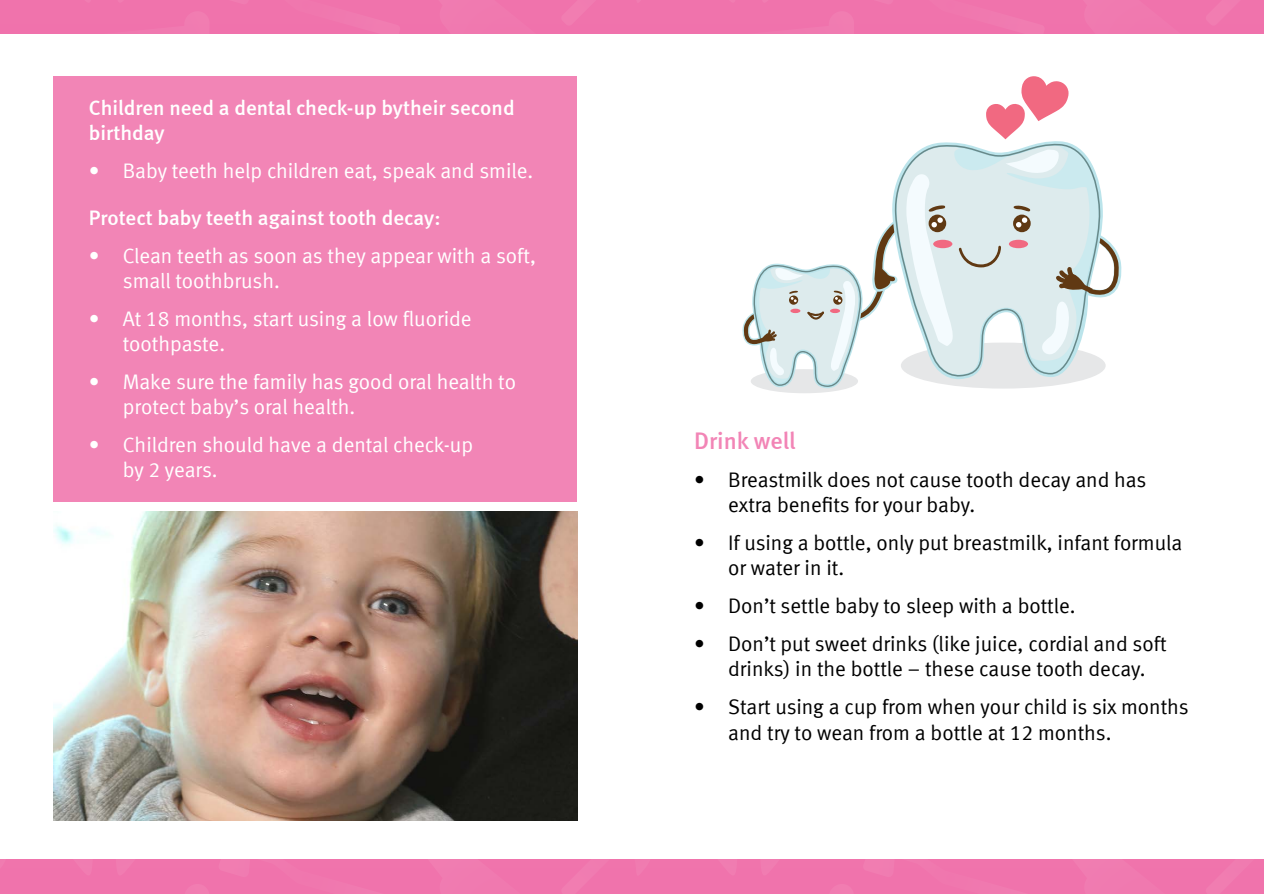
<style>
.page{position:relative;width:1264px;height:894px;background:#fff}
.page>*{position:absolute;margin:0;border:0;box-sizing:border-box;transform-origin:0 0}
.t1{font:24px "Meta Medium LF";color:#f285b6}
.t2{font:21px/25.2px "Meta Normal LF";color:#000}
.t3{font:21px/25.2px "Meta Normal LF";color:#fff}
.t4{font:21px/25.2px "Meta Medium LF";color:#fff}
</style>
<div class="page">
<div style="left:54px;top:76px;width:523px;height:425px;background:#f285b6"></div>
<div style="left:631px;top:0;width:632px;height:33px;background:#f073ac"></div>
<div style="left:631px;top:859px;width:632px;height:34px;background:#f073ac"></div>
<div style="left:0;top:0;width:631px;height:33px;background:#f073ac"></div>
<div style="left:0;top:859px;width:631px;height:34px;background:#f073ac"></div>
<img style="left:54px;top:511px;width:523px;height:309px">
<div style="left:750px;top:369px;width:108px;height:24px;background:#e6e7e8;border-radius:50%"></div>
<svg style="left:986px;top:76px;width:82px;height:63px"></svg>
<svg style="left:742px;top:145px;width:380px;height:243px"></svg>
<svg style="left:0;top:893px;width:209px;height:1px"></svg>
<svg style="left:1263px;top:0;width:1px;height:33px"></svg>
<svg style="left:1053px;top:859px;width:211px;height:35px"></svg>
<p class="t4" style="left:89px;top:95px;width:427px">Children need a dental check-up bytheir second birthday</p>
<p class="t3" style="left:89px;top:158px;width:446px">• Baby teeth help children eat, speak and smile.</p>
<p class="t4" style="left:89px;top:204px;width:353px">Protect baby teeth against tooth decay:</p>
<p class="t3" style="left:123px;top:242px;width:414px;text-indent:-34px">• Clean teeth as soon as they appear with a soft, small toothbrush.</p>
<p class="t3" style="left:123px;top:305px;width:350px;text-indent:-34px">• At 18 months, start using a low fluoride toothpaste.</p>
<p class="t3" style="left:123px;top:369px;width:395px;text-indent:-34px">• Make sure the family has good oral health to protect baby’s oral health.</p>
<p class="t3" style="left:123px;top:432px;width:352px;text-indent:-34px">• Children should have a dental check-up by 2 years.</p>
<p class="t1" style="left:694px;top:426px;width:103px">Drink well</p>
<p class="t2" style="left:728px;top:466px;width:420px;text-indent:-34px">• Breastmilk does not cause tooth decay and has extra benefits for your baby.</p>
<p class="t2" style="left:728px;top:529px;width:455px;text-indent:-34px">• If using a bottle, only put breastmilk, infant formula or water in it.</p>
<p class="t2" style="left:694px;top:593px;width:383px">• Don’t settle baby to sleep with a bottle.</p>
<p class="t2" style="left:728px;top:631px;width:440px;text-indent:-34px">• Don’t put sweet drinks (like juice, cordial and soft drinks) in the bottle – these cause tooth decay.</p>
<p class="t2" style="left:728px;top:694px;width:462px;text-indent:-34px">• Start using a cup from when your child is six months and try to wean from a bottle at 12 months.</p>
</div>
